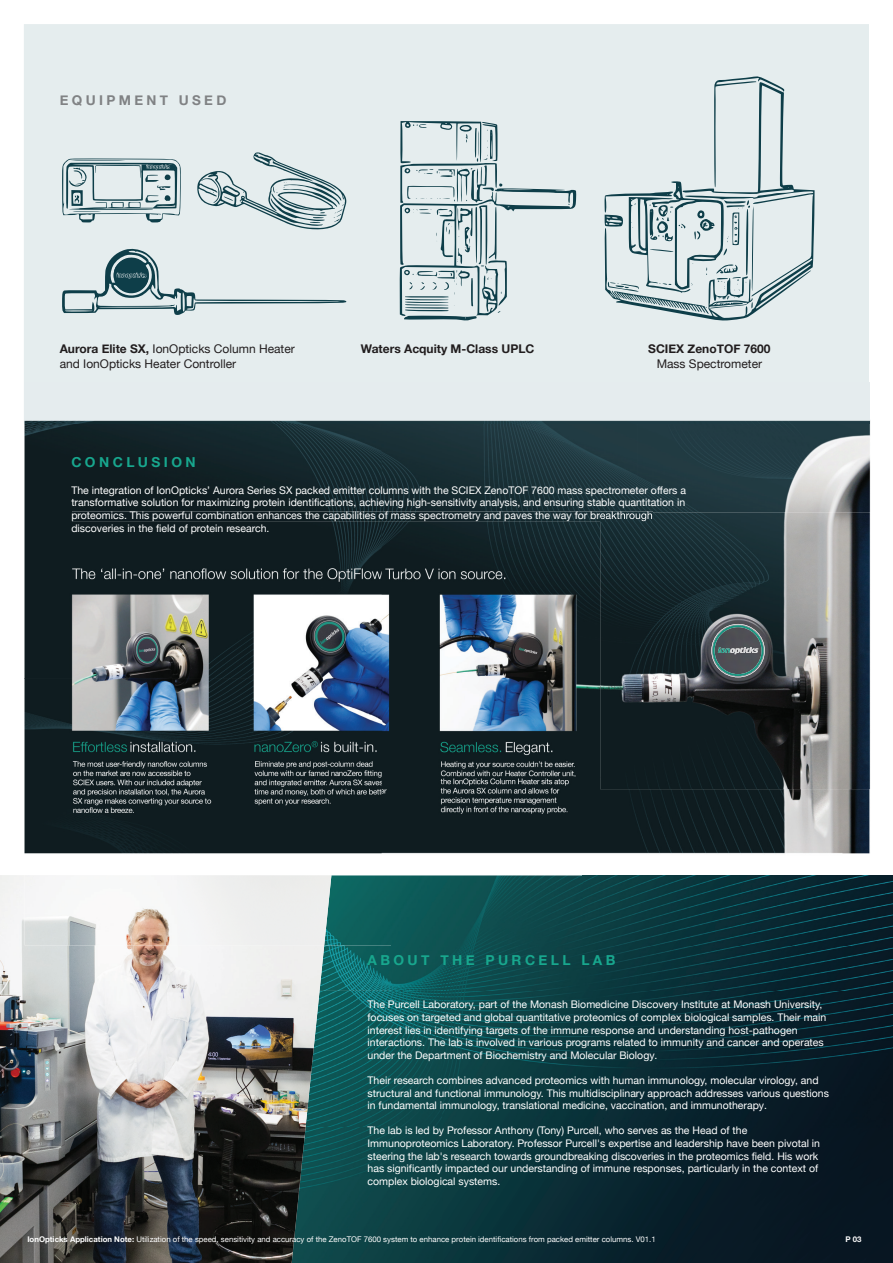
<style>
.page{position:relative;width:893px;height:1263px;background:#fff}
.page>*{position:absolute;margin:0;border:0;box-sizing:border-box;transform-origin:0 0}
.t1{font:700 13.8px "Helvetica Neue";letter-spacing:.25em;color:#18a78e}
.t2{font:700 13.5px "Helvetica Neue";letter-spacing:.25em;color:#808284}
.t3{font:12px/14.4px "Helvetica Neue";color:#211d1e}
.t4{font:700 12px "Helvetica Neue";color:#211d1e}
.t5{font:10.5px/12.6px "Helvetica Neue";color:#fff}
.t6{font:7.8px "Helvetica Neue";color:#fff}
.t7{font:700 7.8px "Helvetica Neue";color:#fff}
.s1{font-weight:700}
</style>
<div class="page">
<img style="left:324px;top:1127px;width:569px;height:136px">
<img style="left:324px;top:991px;width:569px;height:136px">
<img style="left:324px;top:945px;width:569px;height:46px">
<img style="left:0;top:875px;width:324px;height:388px">
<img style="left:24px;top:423px;width:358px;height:431px">
<img style="left:382px;top:423px;width:255px;height:354px">
<img style="left:637px;top:383px;width:234px;height:129px">
<img style="left:842px;top:789px;width:28px;height:65px">
<img style="left:382px;top:777px;width:460px;height:77px">
<img style="left:331px;top:875px;width:562px;height:70px">
<img style="left:24px;top:875px;width:307px;height:70px">
<img style="left:72px;top:511px;width:581px;height:10px">
<div style="left:24px;top:24px;width:845px;height:359px;background:#e5edee"></div>
<img style="left:24px;top:383px;width:845px;height:40px">
<svg style="left:604px;top:76px;width:211px;height:245px;background:#cbd8da"></svg>
<svg style="left:400px;top:121px;width:176px;height:200px;background:#bfced0"></svg>
<svg style="left:197px;top:152px;width:150px;height:79px;background:#c1d0d2"></svg>
<svg style="left:62px;top:248px;width:285px;height:67px;background:#c4d2d5"></svg>
<svg style="left:62px;top:158px;width:119px;height:64px;background:#b2c4c7"></svg>
<img style="left:600px;top:512px;width:271px;height:277px">
<img style="left:600px;top:512px;width:53px;height:9px">
<img style="left:711px;top:624px;width:54px;height:53px">
<p class="t2" style="left:60px;top:90px;width:168px">EQUIPMENT USED</p>
<p class="t3" style="left:60px;top:342px;width:237px"><span class="s1">Aurora Elite SX,</span> IonOpticks Column Heater and IonOpticks Heater Controller</p>
<p class="t4" style="left:361px;top:339px;width:175px">Waters Acquity M-Class UPLC</p>
<p class="t4" style="left:648px;top:339px;width:124px">SCIEX ZenoTOF 7600</p>
<p class="t3" style="left:657px;top:357px;width:107px">Mass Spectrometer</p>
<h1 class="t1" style="left:71px;top:451px;width:126px">CONCLUSION</h1>
<p class="t5" style="left:71px;top:484px;width:616px">The integration of IonOpticks’ Aurora Series SX packed emitter columns with the SCIEX ZenoTOF 7600 mass spectrometer offers a transformative solution for maximizing protein identifications, achieving high-sensitivity analysis, and ensuring stable quantitation in proteomics. This powerful combination enhances the capabilities of mass spectrometry and paves the way for breakthrough discoveries in the field of protein research.</p>
<h1 class="t1" style="left:368px;top:949px;width:249px">ABOUT THE PURCELL LAB</h1>
<p class="t5" style="left:368px;top:999px;width:460px">The Purcell Laboratory, part of the Monash Biomedicine Discovery Institute at Monash University, focuses on targeted and global quantitative proteomics of complex biological samples. Their main interest lies in identifying targets of the immune response and understanding host-pathogen interactions. The lab is involved in various programs related to immunity and cancer and operates under the Department of Biochemistry and Molecular Biology .</p>
<p class="t5" style="left:368px;top:1074px;width:463px">Their research combines advanced proteomics with human immunology, molecular virology, and structural and functional immunology. This multidisciplinary approach addresses various questions in fundamental immunology, translational medicine, vaccination, and immunotherapy .</p>
<p class="t5" style="left:368px;top:1125px;width:454px">The lab is led by Professor Anthony (Tony) Purcell, who serves as the Head of the Immunoproteomics Laboratory. Professor Purcell's expertise and leadership have been pivotal in steering the lab's research towards groundbreaking discoveries in the proteomics field. His work has significantly impacted our understanding of immune responses, particularly in the context of complex biological systems.</p>
<p class="t6" style="left:27px;top:1234px;width:630px"><span class="s1">IonOpticks Application Note:</span> Utilization of the speed, sensitivity and accuracy of the ZenoTOF 7600 system to enhance protein identifications from packed emitter columns. V01.1</p>
<p class="t7" style="left:845px;top:1233px;width:18px">P 03</p>
</div>
